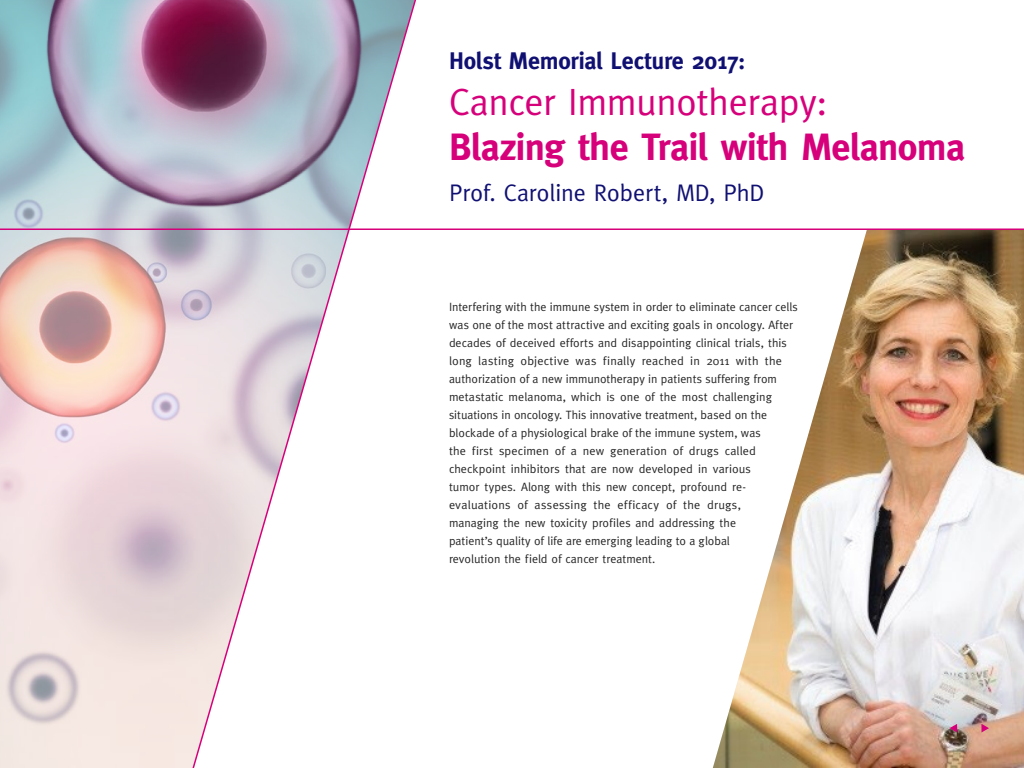
<style>
.page{position:relative;width:1024px;height:768px;background:#fff}
.page>*{position:absolute;margin:0;border:0;box-sizing:border-box;transform-origin:0 0}
.t1{font:700 38px "Meta";letter-spacing:-.015em;color:#d6007b}
.t2{font:38px "Meta";letter-spacing:-.01em;color:#d6007b}
.t3{font:24px "Meta";letter-spacing:-.005em;color:#101073}
.t4{font:700 24px "Meta";letter-spacing:-.01em;color:#101073}
.t5{font:12px/18px "Meta";letter-spacing:.005em;color:#262626}
</style>
<div class="page">
<img style="left:0;top:0;width:182px;height:768px">
<img style="left:32px;top:0;width:150px;height:217px">
<svg style="left:182px;top:0;width:234px;height:768px"></svg>
<hr style="left:0;top:228px;width:1024px;height:2px;background:#d6007b">
<img style="left:713px;top:230px;width:311px;height:538px">
<svg style="left:982px;top:724px;width:7px;height:8px"></svg>
<svg style="left:950px;top:724px;width:7px;height:8px"></svg>
<h2 class="t4" style="left:449px;top:47px;width:298px">Holst Memorial Lecture 2017:</h2>
<h1 class="t2" style="left:449px;top:79px;width:380px">Cancer Immunotherapy:</h1>
<h1 class="t1" style="left:449px;top:125px;width:518px">Blazing the Trail with Melanoma</h1>
<h2 class="t3" style="left:449px;top:179px;width:317px">Prof. Caroline Robert, MD, PhD</h2>
<p class="t5" style="left:449px;top:298px;width:350px">Interfering with the immune system in order to eliminate cancer cells was one of the most attractive and exciting goals in oncology. After decades of deceived efforts and disappointing clinical trials, this long lasting objective was finally reached in 2011 with the authorization of a new immunotherapy in patients suffering from metastatic melanoma, which is one of the most challenging situations in oncology. This innovative treatment, based on the blockade of a physiological brake of the immune system, was<br>the first specimen of a new generation of drugs called checkpoint inhibitors that are now developed in various<br>tumor types. Along with this new concept, profound re&shy;evaluations of assessing the efficacy of the drugs,<br>managing the new toxicity profiles and addressing the<br>patient’s quality of life are emerging leading to a global<br>revolution the field of cancer treatment.</p>
</div>
